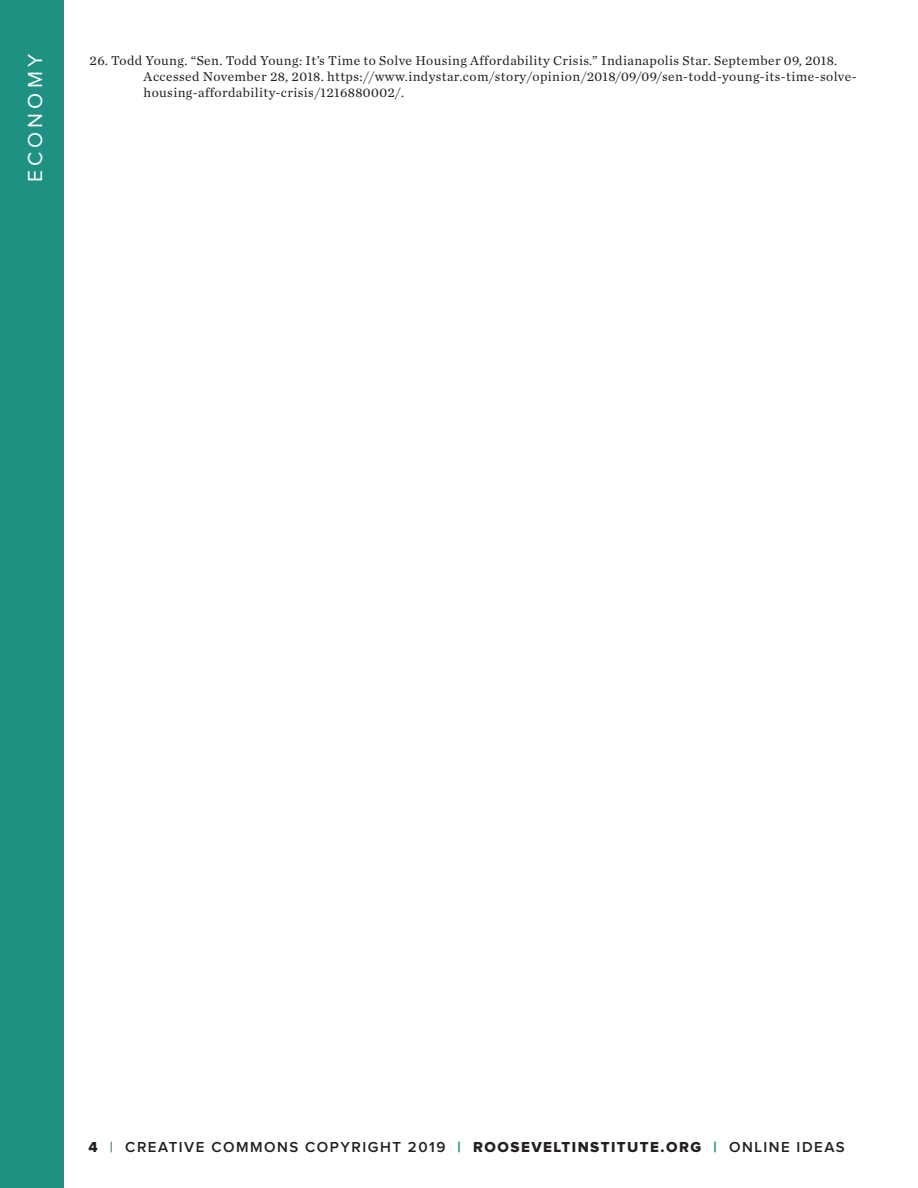
<style>
.page{position:relative;width:918px;height:1188px;background:#fff}
.page>*{position:absolute;margin:0;border:0;box-sizing:border-box;transform-origin:0 0}
.t1{font:21px "Proxima Nova";letter-spacing:.2em;color:#fff}
.t2{font:600 15px "Proxima Nova";letter-spacing:.1em;color:#241f21}
.Endnotes{font:13.5px/16.2px "Chronicle Text G1";letter-spacing:.03em;color:#231f20}
.s1{font-family:"Proxima Nova Extrabld";font-weight:400}
.s2{color:#1f9182}
.s3{font-family:"Proxima Nova Extrabld";font-weight:400;color:#1f9182}
</style>
<div class="page">
<div style="left:0;top:0;width:64px;height:1188px;background:#1f9182"></div>
<p class="t1" style="left:26px;top:182px;width:130px;rotate:-90deg">ECONOMY</p>
<p class="Endnotes" style="left:144px;top:51px;width:715px;text-indent:-54px">26. Todd Young. “Sen. Todd Young: It’s Time to Solve Housing Affordability Crisis.” Indianapolis Star. September 09, 2018.<br>Accessed November 28, 2018. https://www.indystar.com/story/opinion/2018/09/09/sen-todd-young-its-time-solve&shy;housing-affordability-crisis/1216880002/.</p>
<p class="t2" style="left:88px;top:1140px;width:758px"><span class="s1">4</span> <span class="s2">|</span> CREATIVE COMMONS COPYRIGHT 2019 <span class="s3">|</span> <span class="s1">ROOSEVELTINSTITUTE.ORG</span> <span class="s3">|</span> ONLINE IDEAS</p>
</div>
